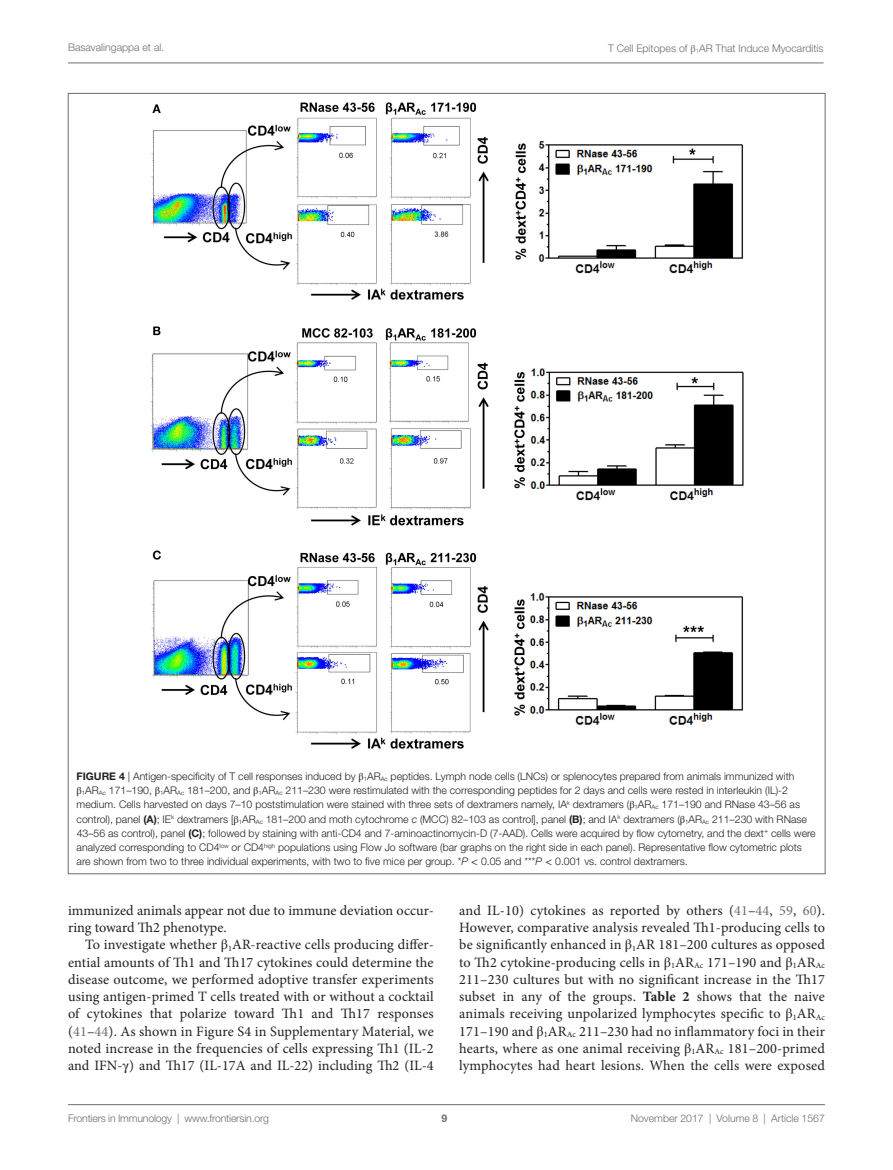
<style>
.page{position:relative;width:893px;height:1170px;background:#fff}
.page>*{position:absolute;margin:0;border:0;box-sizing:border-box;transform-origin:0 0}
.t1{font:14.25px/17.2px "Minion Pro";color:#231f20;text-align:justify}
.t2{font:300 10.5px/14.2px "Helvetica Neue LT Std";color:#231f20}
.t3{font:300 10.5px "Helvetica Neue LT Std";color:#6c6d70}
.t4{font:700 10.5px "Helvetica Neue LT Std";color:#6c6d70}
.s1{font-family:"STIX General";font-weight:400}
.s2{font-weight:700}
.s3{font-style:italic}
.s4{font-family:"STIX General"}
.s5{color:#6c6d70}
</style>
<div class="page">
<img style="left:150px;top:102px;width:594px;height:647px">
<hr style="left:68px;top:1104px;width:757px;height:1px;background:#6c6d70">
<hr style="left:68px;top:63px;width:756px;height:1px;background:#6c6d70">
<p class="t3" style="left:68px;top:41px;width:98px">Basavalingappa et al.</p>
<p class="t3" style="left:608px;top:42px;width:217px">T Cell Epitopes of <span class="s1">β</span><sub>1</sub>AR That Induce Myocarditis</p>
<p class="t2" style="left:77px;top:768px;width:741px"><span class="s2">FIG URE 4</span> | Antigen-specificity of T cell responses induced by <span class="s1">β</span><sub>1</sub>AR<sub>Ac</sub> peptides. Lymph node cells (LNCs) or splenocytes prepared from animals immunized with <span class="s1">β</span><sub>1</sub>AR<sub>Ac</sub> 171–190, <span class="s1">β</span><sub>1</sub>AR<sub>Ac</sub> 181–200, and <span class="s1">β</span><sub>1</sub>AR<sub>Ac</sub> 211–230 were restimulated with the corresponding peptides for 2 days and cells were rested in interleukin (IL)-2 medium. Cells harvested on days 7–10 poststimulation were stained with three sets of dextramers namely, IA<sup>k</sup> dextramers (<span class="s1">β</span><sub>1</sub>AR<sub>Ac</sub> 171–190 and RNase 43–56 as control), panel <span class="s2">(A)</span>; IE<sup>k</sup> dextramers [<span class="s1">β</span><sub>1</sub>AR<sub>Ac</sub> 181–200 and moth cytochrome <span class="s3">c</span> (MCC) 82–103 as control], panel <span class="s2">(B)</span>; and IA<sup>k</sup> dextramers (<span class="s1">β</span><sub>1</sub>AR<sub>Ac</sub> 211–230 with RNase 43–56 as control), panel <span class="s2">(C)</span>; followed by staining with anti-CD4 and 7-aminoactinomycin-D (7-AAD). Cells were acquired by flow cytometry, and the dext<sup>+</sup> cells were analyzed corresponding to CD4<sup>low</sup> or CD4<sup>high</sup> populations using Flow Jo software (bar graphs on the right side in each panel). Representative flow cytometric plots are shown from two to three individual experiments, with two to five mice per group. *<span class="s3">P</span> <span class="s1">&lt;</span> 0.05 and ***<span class="s3">P</span> <span class="s1">&lt;</span> 0.001 vs. control dextramers.</p>
<p class="t1" style="left:68px;top:901px;width:367px">immunized animals appear not due to immune deviation occur&shy;ring toward Th2 phenotype.</p>
<p class="t1" style="left:68px;top:936px;width:367px;text-indent:17px">To investigate whether <span class="s4">β</span><sub>1</sub>AR-reactive cells producing differ&shy;ential amounts of Th1 and Th17 cytokines could determine the disease outcome, we performed adoptive transfer experiments using antigen-primed T cells treated with or without a cocktail of cytokines that polarize toward Th1 and Th17 responses (<span class="s5">41</span>–<span class="s5">44</span>). As shown in Figure S4 in Supplementary Material, we noted increase in the frequencies of cells expressing Th1 (IL-2 and IFN-<span class="s4">γ</span>) and Th17 (IL-17A and IL-22) including Th2 (IL-4</p>
<p class="t1" style="left:459px;top:901px;width:367px">and IL-10) cytokines as reported by others (<span class="s5">41</span>–<span class="s5">44</span>, <span class="s5">59</span>, <span class="s5">60</span>).<br>However, comparative analysis revealed Th1-producing cells to be significantly enhanced in <span class="s4">β</span><sub>1</sub>AR 181–200 cultures as opposed to Th2 cytokine-producing cells in <span class="s4">β</span><sub>1</sub>AR<sub>Ac</sub> 171–190 and <span class="s4">β</span><sub>1</sub>AR<sub>Ac </sub>211–230 cultures but with no significant increase in the Th17 subset in any of the groups. <span class="s2">Table 2</span> shows that the naive animals receiving unpolarized lymphocytes specific to <span class="s4">β</span><sub>1</sub>AR<sub>Ac </sub>171–190 and <span class="s4">β</span><sub>1</sub>AR<sub>Ac</sub> 211–230 had no inflammatory foci in their hearts, where as one animal receiving <span class="s4">β</span><sub>1</sub>AR<sub>Ac</sub> 181–200-primed lymphocytes had heart lesions. When the cells were exposed</p>
<p class="t3" style="left:68px;top:1111px;width:203px">Frontiers in Immunology | www.frontiersin.org</p>
<p class="t3" style="left:631px;top:1111px;width:196px">November 2017 | Volume 8 | Article 1567</p>
<p class="t4" style="left:441px;top:1111px;width:7px">9</p>
</div>
